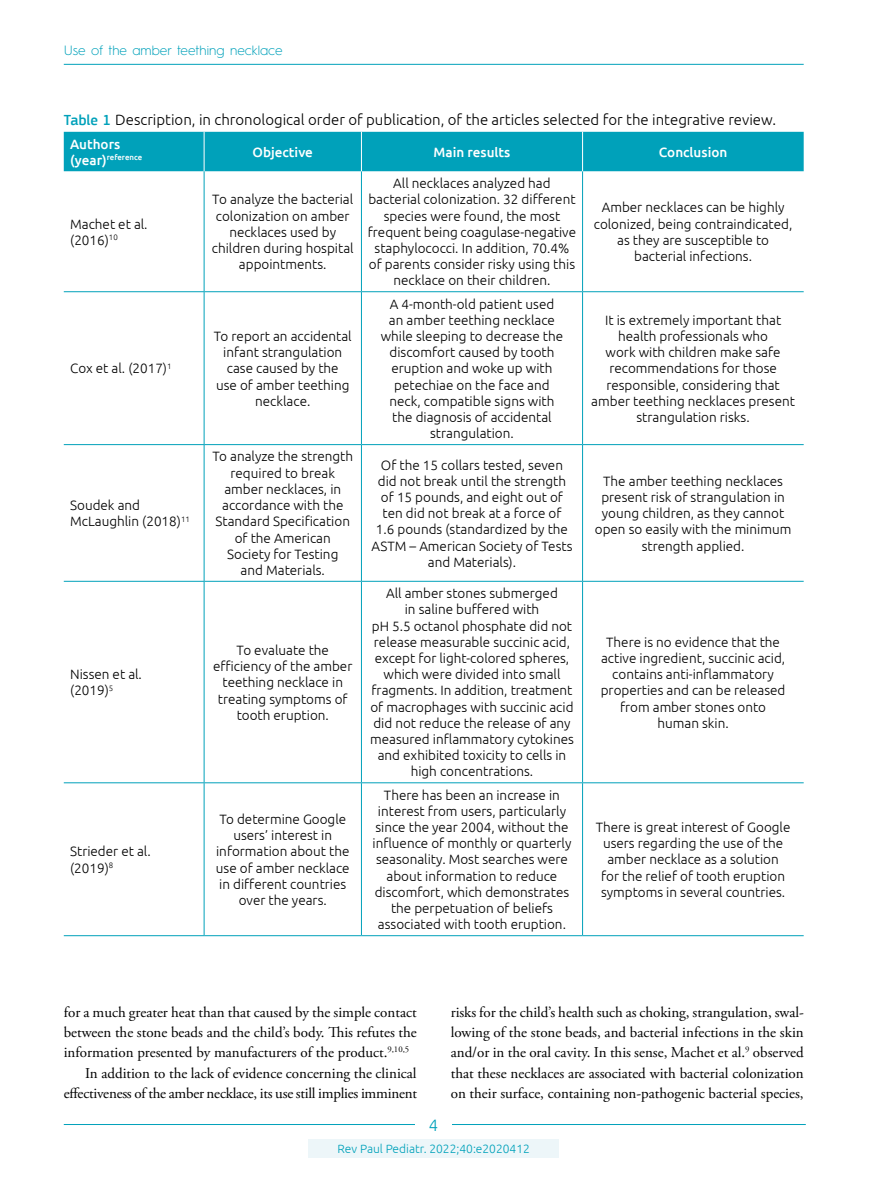
<style>
.page{position:relative;width:893px;height:1191px;background:#fff}
.page>*{position:absolute;margin:0;border:0;box-sizing:border-box;transform-origin:0 0}
.t1{font:300 16.5px "Ubuntu";color:#00a1ba}
.t2{font:15px/20.2px "Adobe Garamond Pro";color:#000;text-align:justify}
.t3{font:300 15px "Ubuntu";color:#000}
.t4{font:300 13.5px/16.2px "Ubuntu";color:#000;text-align:center}
.t5{font:500 13.5px "Ubuntu";color:#fff}
.t6{font:300 13.5px "Hurme Geometric Sans 1";color:#00a1ba}
.t7{font:300 12px "Ubuntu";color:#00a1ba}
.t8{font:500 7.8px "Ubuntu";color:#fff}
.s1{font-family:"PF Square Sans Pro";font-weight:500;color:#00a1ba}
.s2{font-size:13.5px}
</style>
<div class="page">
<hr style="left:64px;top:64px;width:740px;height:1px;background:#00a1ba">
<hr style="left:64px;top:1124px;width:742px;height:1px;background:#00a1ba">
<div style="left:415px;top:1111px;width:37px;height:25px;background:#fff"></div>
<div style="left:309px;top:1138px;width:250px;height:19px;background:#edf6f9"></div>
<div style="left:64px;top:132px;width:740px;height:39px;background:#00a1ba"></div>
<hr style="left:204px;top:171px;width:1px;height:120px;background:#00a1ba">
<hr style="left:361px;top:171px;width:1px;height:120px;background:#00a1ba">
<hr style="left:582px;top:171px;width:1px;height:120px;background:#00a1ba">
<hr style="left:64px;top:291px;width:140px;height:1px;background:#00a1ba">
<hr style="left:204px;top:291px;width:157px;height:1px;background:#00a1ba">
<hr style="left:204px;top:292px;width:1px;height:152px;background:#00a1ba">
<hr style="left:361px;top:291px;width:222px;height:1px;background:#00a1ba">
<hr style="left:361px;top:292px;width:1px;height:152px;background:#00a1ba">
<hr style="left:583px;top:291px;width:221px;height:1px;background:#00a1ba">
<hr style="left:582px;top:292px;width:1px;height:152px;background:#00a1ba">
<hr style="left:64px;top:444px;width:140px;height:1px;background:#00a1ba">
<hr style="left:204px;top:444px;width:157px;height:1px;background:#00a1ba">
<hr style="left:204px;top:445px;width:1px;height:136px;background:#00a1ba">
<hr style="left:361px;top:444px;width:222px;height:1px;background:#00a1ba">
<hr style="left:361px;top:445px;width:1px;height:136px;background:#00a1ba">
<hr style="left:583px;top:444px;width:221px;height:1px;background:#00a1ba">
<hr style="left:582px;top:445px;width:1px;height:136px;background:#00a1ba">
<hr style="left:64px;top:581px;width:140px;height:1px;background:#00a1ba">
<hr style="left:204px;top:581px;width:157px;height:1px;background:#00a1ba">
<hr style="left:204px;top:581px;width:1px;height:201px;background:#00a1ba">
<hr style="left:361px;top:581px;width:222px;height:1px;background:#00a1ba">
<hr style="left:361px;top:581px;width:1px;height:201px;background:#00a1ba">
<hr style="left:583px;top:581px;width:221px;height:1px;background:#00a1ba">
<hr style="left:582px;top:581px;width:1px;height:201px;background:#00a1ba">
<hr style="left:64px;top:782px;width:140px;height:1px;background:#00a1ba">
<hr style="left:204px;top:782px;width:157px;height:1px;background:#00a1ba">
<hr style="left:204px;top:783px;width:1px;height:152px;background:#00a1ba">
<hr style="left:361px;top:782px;width:222px;height:1px;background:#00a1ba">
<hr style="left:361px;top:783px;width:1px;height:152px;background:#00a1ba">
<hr style="left:583px;top:782px;width:221px;height:1px;background:#00a1ba">
<hr style="left:582px;top:783px;width:1px;height:152px;background:#00a1ba">
<hr style="left:64px;top:935px;width:140px;height:1px;background:#00a1ba">
<hr style="left:204px;top:935px;width:157px;height:1px;background:#00a1ba">
<hr style="left:361px;top:935px;width:222px;height:1px;background:#00a1ba">
<hr style="left:583px;top:935px;width:221px;height:1px;background:#00a1ba">
<hr style="left:204px;top:132px;width:1px;height:39px;background:#fff">
<hr style="left:361px;top:132px;width:1px;height:39px;background:#fff">
<hr style="left:582px;top:132px;width:1px;height:39px;background:#fff">
<p class="t6" style="left:64px;top:41px;width:220px">Use of the amber teething necklace</p>
<p class="t3" style="left:64px;top:111px;width:714px"><span class="s1">Table 1</span> Description, in chronological order of publication, of the articles selected for the integrative review.</p>
<p class="t5" style="left:70px;top:135px;width:52px">Authors</p>
<p class="t8" style="left:70px;top:153px;width:74px"><span class="s2">(year)</span>reference</p>
<p class="t4" style="left:70px;top:215px;width:79px;text-align:left">Machet et al. (2016)<sup>10</sup></p>
<p class="t4" style="left:70px;top:360px;width:103px">Cox et al. (2017)<sup>1</sup></p>
<p class="t4" style="left:70px;top:497px;width:121px;text-align:left">Soudek and<br>McLaughlin (2018)<sup>11</sup></p>
<p class="t4" style="left:70px;top:666px;width:73px;text-align:left">Nissen et al. (2019)<sup>5</sup></p>
<p class="t4" style="left:70px;top:843px;width:82px;text-align:left">Strieder et al. (2019)<sup>8</sup></p>
<p class="t5" style="left:253px;top:143px;width:62px">Objective</p>
<p class="t5" style="left:434px;top:143px;width:78px">Main results</p>
<p class="t5" style="left:659px;top:143px;width:70px">Conclusion</p>
<p class="t4" style="left:212px;top:191px;width:143px">To analyze the bacterial colonization on amber necklaces used by children during hospital appointments.</p>
<p class="t4" style="left:214px;top:328px;width:139px">To report an accidental infant strangulation case caused by the<br>use of amber teething necklace.</p>
<p class="t4" style="left:368px;top:175px;width:210px">All necklaces analyzed had bacterial colonization. 32 different species were found, the most frequent being coagulase-negative staphylococci. In addition, 70.4% of parents consider risky using this necklace on their children.</p>
<p class="t4" style="left:381px;top:295px;width:184px">A 4-month-old patient used an amber teething necklace while sleeping to decrease the discomfort caused by tooth eruption and woke up with petechiae on the face and neck, compatible signs with the diagnosis of accidental strangulation.</p>
<p class="t4" style="left:212px;top:448px;width:142px">To analyze the strength required to break amber necklaces, in accordance with the<br>Standard Specification of the American<br>Society for Testing<br>and Materials.</p>
<p class="t4" style="left:372px;top:456px;width:202px">Of the 15 collars tested, seven did not break until the strength of 15 pounds, and eight out of ten did not break at a force of<br>1.6 pounds (standardized by the<br>ASTM – American Society of Tests and Materials).</p>
<p class="t4" style="left:213px;top:641px;width:141px">To evaluate the efficiency of the amber teething necklace in treating symptoms of tooth eruption.</p>
<p class="t4" style="left:216px;top:810px;width:135px">To determine Google users’ interest in information about the use of amber necklace in different countries over the years.</p>
<p class="t4" style="left:370px;top:585px;width:205px">All amber stones submerged<br>in saline buffered with<br>pH 5.5 octanol phosphate did not release measurable succinic acid, except for light-colored spheres, which were divided into small fragments. In addition, treatment of macrophages with succinic acid did not reduce the release of any measured inflammatory cytokines and exhibited toxicity to cells in high concentrations.</p>
<p class="t4" style="left:373px;top:786px;width:200px">There has been an increase in interest from users, particularly since the year 2004, without the influence of monthly or quarterly seasonality. Most searches were about information to reduce discomfort, which demonstrates the perpetuation of beliefs associated with tooth eruption.</p>
<p class="t4" style="left:594px;top:199px;width:200px">Amber necklaces can be highly colonized, being contraindicated, as they are susceptible to bacterial infections.</p>
<p class="t4" style="left:591px;top:311px;width:205px">It is extremely important that health professionals who<br>work with children make safe recommendations for those responsible, considering that amber teething necklaces present strangulation risks.</p>
<p class="t4" style="left:595px;top:472px;width:198px">The amber teething necklaces present risk of strangulation in young children, as they cannot open so easily with the minimum strength applied.</p>
<p class="t4" style="left:601px;top:633px;width:186px">There is no evidence that the active ingredient, succinic acid, contains anti-inflammatory properties and can be released from amber stones onto human skin.</p>
<p class="t4" style="left:596px;top:819px;width:196px">There is great interest of Google users regarding the use of the amber necklace as a solution<br>for the relief of tooth eruption symptoms in several countries.</p>
<p class="t2" style="left:64px;top:1002px;width:354px">for a much greater heat than that caused by the simple contact</p>
<p class="t2" style="left:64px;top:1022px;width:354px">between the stone beads and the child’s body. This refutes the</p>
<p class="t2" style="left:64px;top:1043px;width:347px">information presented by manufacturers of the product.<sup>9,10,5</sup></p>
<p class="t2" style="left:85px;top:1063px;width:333px">In addition to the lack of evidence concerning the clinical</p>
<p class="t2" style="left:64px;top:1083px;width:355px">effectiveness of the amber necklace, its use still implies imminent</p>
<p class="t2" style="left:451px;top:1002px;width:355px">risks for the child’s health such as choking, strangulation, swal&shy;lowing of the stone beads, and bacterial infections in the skin and/or in the oral cavity. In this sense, Machet et al.<sup>9</sup> observed that these necklaces are associated with bacterial colonization on their surface, containing non-pathogenic bacterial species,</p>
<p class="t1" style="left:429px;top:1114px;width:11px">4</p>
<p class="t7" style="left:338px;top:1141px;width:194px">Rev Paul Pediatr. 2022;40:e2020412</p>
</div>
